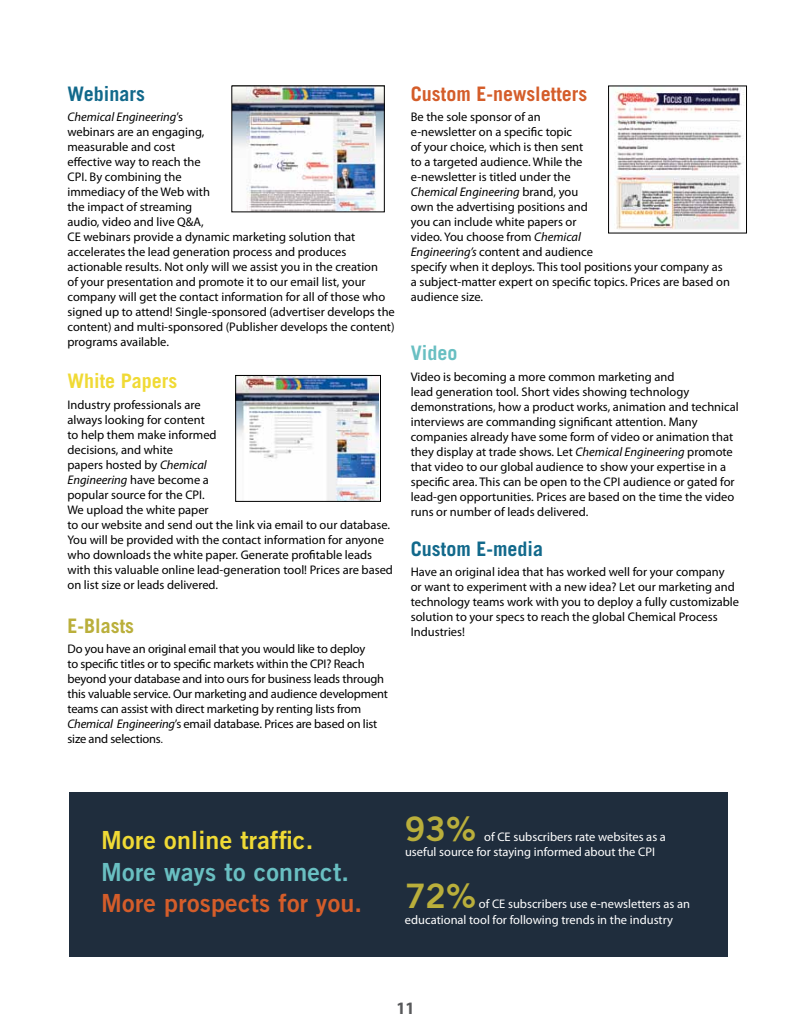
<style>
.page{position:relative;width:810px;height:1035px;background:#fff}
.page>*{position:absolute;margin:0;border:0;box-sizing:border-box;transform-origin:0 0}
.t1{font:33.75px "Trade Gothic LT Std Bd 2";color:#baaf3b}
.t2{font:25px "Trade Gothic LT Std Bd 2";letter-spacing:.01em;color:#d45d2a}
.t3{font:25px "Trade Gothic LT Std Bd 2";letter-spacing:.01em;color:#f0da35}
.t4{font:25px "Trade Gothic LT Std Bd 2";letter-spacing:.01em;color:#69bfc2}
.t5{font:700 20px "Trade Gothic LT Std";color:#12698b}
.t6{font:700 20px "Trade Gothic LT Std";color:#d45d2a}
.t7{font:700 20px "Trade Gothic LT Std";color:#f0da35}
.t8{font:700 20px "Trade Gothic LT Std";color:#baaf3b}
.t9{font:700 20px "Trade Gothic LT Std";color:#69bfc2}
.t10{font:700 semi-condensed 17.5px "Myriad Pro";color:#58595b}
.t11{font:12.5px/15px "Myriad Pro";color:#000}
.t12{font:12.5px/15.6px "Myriad Pro";color:#fff}
.s1{font-style:italic}
.s2{font-family:"Calibri";font-size:11.25px}
</style>
<div class="page">
<div style="left:69px;top:792px;width:658px;height:165px;background:#1f2d3d"></div>
<img style="left:237px;top:377px;width:142px;height:123px">
<div style="left:235px;top:375px;width:146px;height:127px;border:1px solid #000"></div>
<img style="left:234px;top:88px;width:149px;height:122px">
<img style="left:614px;top:88px;width:130px;height:142px">
<div style="left:608px;top:86px;width:139px;height:147px;border:1px solid #000"></div>
<h3 class="t5" style="left:68px;top:81px;width:79px">Webinars</h3>
<p class="t11" style="left:68px;top:110px;width:329px"><span class="s1">Chemical Engineering</span>’s<br>webinars are an engaging,<br>measurable and cost<br>effective way to reach the<br>CPI. By combining the<br>immediacy of the Web with<br>the impact of streaming<br>audio, video and live Q&amp;A,<br>CE webinars provide a dynamic marketing solution that accelerates the lead generation process and produces actionable results. Not only will we assist you in the creation<br>of your presentation and promote it to our email list, your company will get the contact information for all of those who signed up to attend! Single-sponsored (advertiser develops the content) and multi-sponsored (Publisher develops the content) programs available.</p>
<h3 class="t7" style="left:68px;top:369px;width:111px">White Papers</h3>
<p class="t11" style="left:68px;top:397px;width:327px">Industry professionals are<br>always looking for content<br>to help them make informed<br>decisions, and white<br>papers hosted by <span class="s1">Chemical<br>Engineering</span> have become a<br>popular source for the CPI.<br>We upload the white paper<br>to our website and send out the link via email to our database.<br>You will be provided with the contact information for anyone who downloads the white paper. Generate profitable leads with this valuable online lead-generation tool! Prices are based on list size or leads delivered.</p>
<h3 class="t8" style="left:68px;top:613px;width:68px">E-Blasts</h3>
<p class="t11" style="left:68px;top:642px;width:322px">Do you have an original email that you would like to deploy<br>to specific titles or to specific markets within the CPI? Reach beyond your database and into ours for business leads through this valuable service. Our marketing and audience development teams can assist with direct marketing by renting lists from <span class="s1">Chemical Engineering</span>’s email database. Prices are based on list size and selections<span class="s2">.</span></p>
<h3 class="t6" style="left:411px;top:81px;width:178px">Custom E-newsletters</h3>
<p class="t11" style="left:411px;top:110px;width:321px">Be the sole sponsor of an<br>e-newsletter on a specific topic<br>of your choice, which is then sent<br>to a targeted audience. While the<br>e-newsletter is titled under the<br><span class="s1">Chemical Engineering</span> brand, you<br>own the advertising positions and<br>you can include white papers or<br>video. You choose from <span class="s1">Chemical<br>Engineering’s</span> content and audience<br>specify when it deploys. This tool positions your company as a subject-matter expert on specific topics. Prices are based on audience size.</p>
<h3 class="t9" style="left:411px;top:341px;width:48px">Video</h3>
<p class="t11" style="left:411px;top:369px;width:329px">Video is becoming a more common marketing and<br>lead generation tool. Short vides showing technology demonstrations, how a product works, animation and technical interviews are commanding significant attention. Many companies already have some form of video or animation that they display at trade shows. Let <span class="s1">Chemical Engineering</span> promote that video to our global audience to show your expertise in a specific area. This can be open to the CPI audience or gated for lead-gen opportunities. Prices are based on the time the video runs or number of leads delivered.</p>
<h3 class="t5" style="left:411px;top:536px;width:134px">Custom E-media</h3>
<p class="t11" style="left:411px;top:565px;width:330px">Have an original idea that has worked well for your company<br>or want to experiment with a new idea? Let our marketing and technology teams work with you to deploy a fully customizable solution to your specs to reach the global Chemical Process Industries!</p>
<h2 class="t3" style="left:101px;top:825px;width:214px">More online traffic.</h2>
<h2 class="t4" style="left:101px;top:856px;width:249px">More ways to connect.</h2>
<h2 class="t2" style="left:101px;top:887px;width:262px">More prospects for you.</h2>
<h1 class="t1" style="left:405px;top:808px;width:73px">93%</h1>
<p class="t12" style="left:405px;top:829px;width:262px;text-indent:79px">of CE subscribers rate websites as a useful source for staying informed about the CPI</p>
<h1 class="t1" style="left:405px;top:875px;width:73px">72%</h1>
<p class="t12" style="left:405px;top:896px;width:287px;text-indent:74px">of CE subscribers use e-newsletters as an educational tool for following trends in the industry</p>
<h3 class="t10" style="left:396px;top:999px;width:20px">11</h3>
</div>
